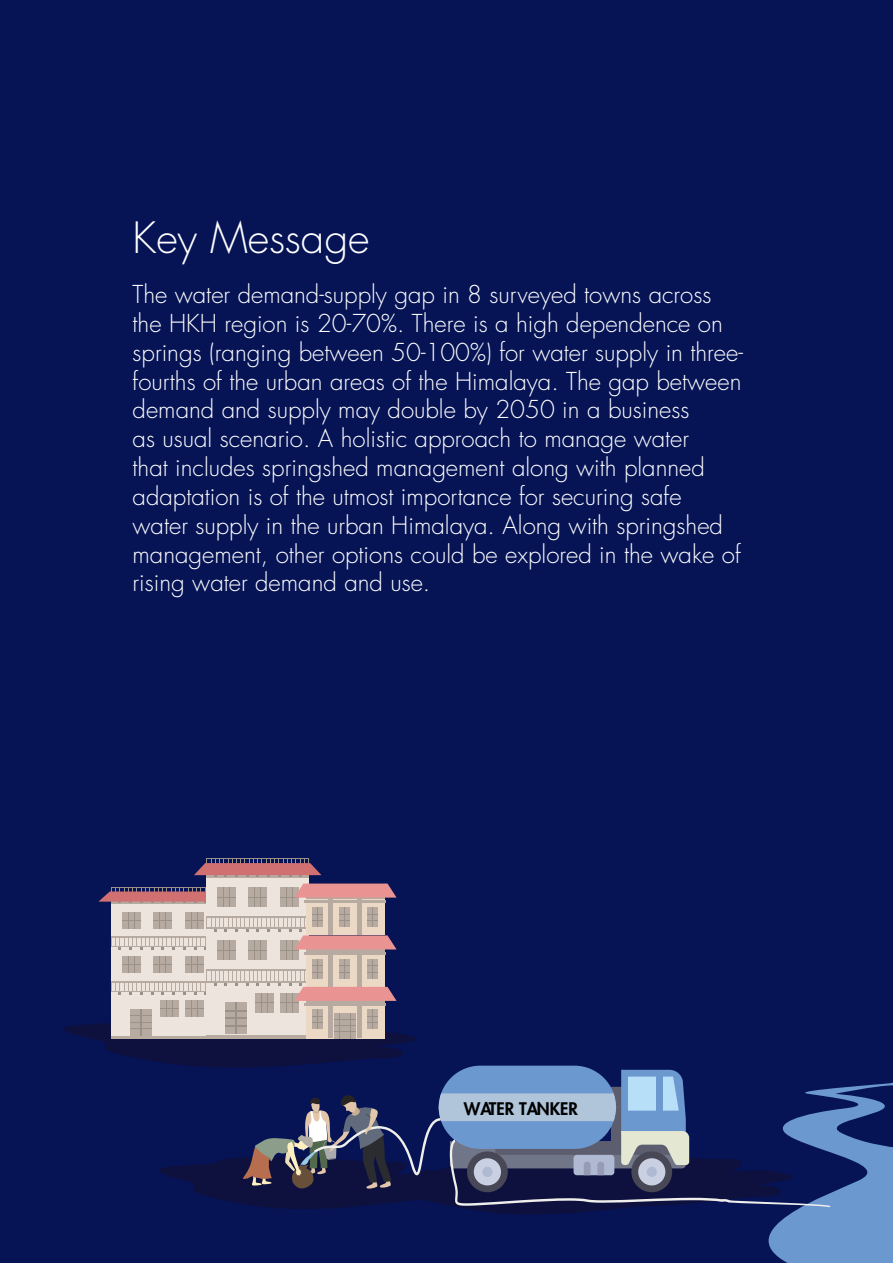
<style>
.page{position:relative;width:893px;height:1263px;background:#061456}
.page>*{position:absolute;margin:0;border:0;box-sizing:border-box;transform-origin:0 0}
.t1{font:300 42px "Futura Std";color:#fff}
.t2{font:300 24px/28.8px "Futura Std";color:#fff}
.t3{font:800 16.95px "Futura Std";color:#000101}
</style>
<div class="page">
<hr style="left:207px;top:858px;width:102px;height:1px;background:#9a9189">
<div style="left:207px;top:876px;width:102px;height:52px;background:#ede4de"></div>
<hr style="left:207px;top:875px;width:102px;height:3px;background:#b7aba1">
<svg style="left:194px;top:859px;width:127px;height:17px"></svg>
<svg style="left:64px;top:883px;width:829px;height:380px"></svg>
<h1 class="t1" style="left:133px;top:212px;width:239px">Key Message</h1>
<p class="t2" style="left:133px;top:281px;width:612px">The water demand-supply gap in 8 surveyed towns across the HKH region is 20-70%. There is a high dependence on springs (ranging between 50-100%) for water supply in three&shy;fourths of the urban areas of the Himalaya. The gap between demand and supply may double by 2050 in a business<br>as usual scenario. A holistic approach to manage water<br>that includes springshed management along with planned adaptation is of the utmost importance for securing safe water supply in the urban Himalaya. Along with springshed management, other options could be explored in the wake of rising water demand and use.</p>
<p class="t3" style="left:464px;top:1098px;width:115px">WATER TANKER</p>
</div>
